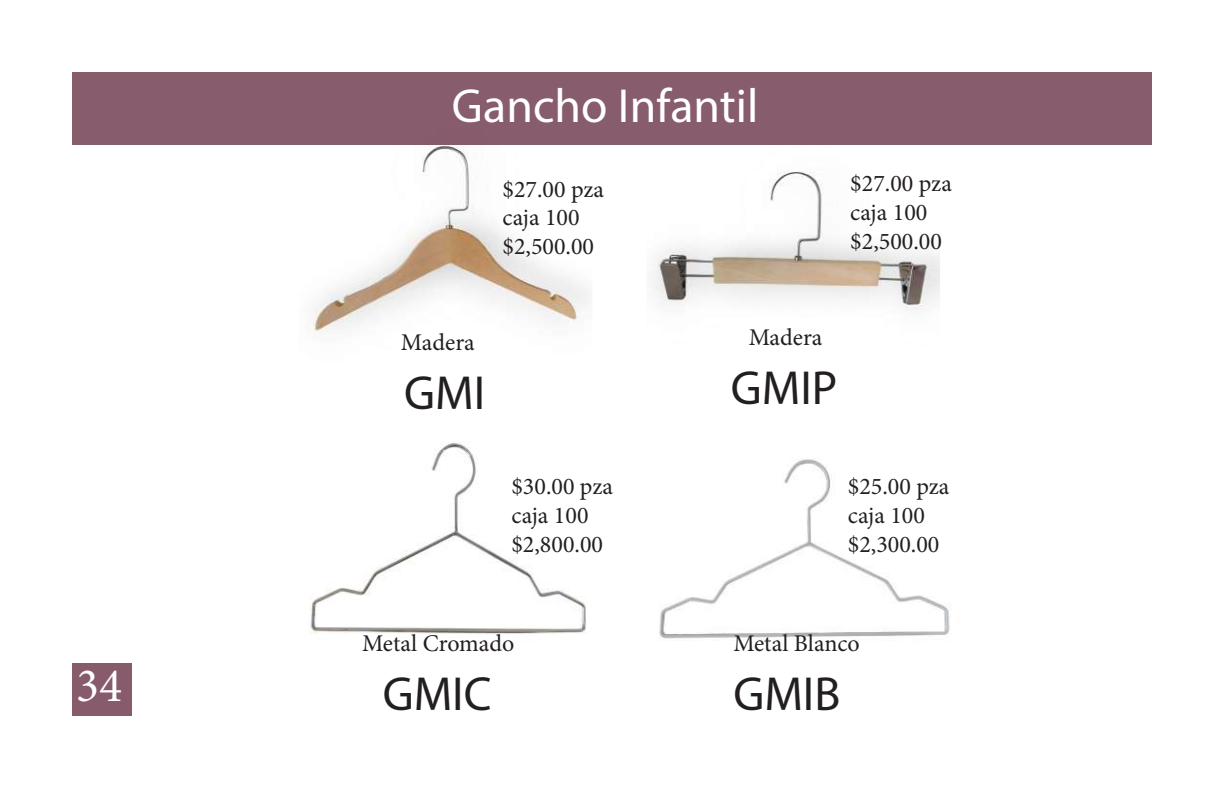
<style>
.page{position:relative;width:1224px;height:792px;background:#fff}
.page>*{position:absolute;margin:0;border:0;box-sizing:border-box;transform-origin:0 0}
.t1{font:48px "Myriad Pro";color:#231f20}
.t2{font:48px "Myriad Pro";color:#fff}
.t3{font:48px "Minion Pro";color:#fff}
.t4{font:24px/28.8px "Minion Pro";color:#231f20}
</style>
<div class="page">
<img style="left:646px;top:144px;width:294px;height:166px">
<img style="left:299px;top:144px;width:293px;height:195px">
<div style="left:72px;top:72px;width:1080px;height:72px;background:#875c6c"></div>
<img style="left:310px;top:443px;width:277px;height:191px">
<img style="left:659px;top:458px;width:291px;height:205px">
<div style="left:72px;top:663px;width:59px;height:53px;background:#875b6c"></div>
<h1 class="t3" style="left:76px;top:654px;width:48px">34</h1>
<h1 class="t2" style="left:452px;top:76px;width:308px">Gancho Infantil</h1>
<p class="t4" style="left:503px;top:175px;width:103px">$27.00 pza caja 100 $2,500.00</p>
<p class="t4" style="left:850px;top:169px;width:103px">$27.00 pza caja 100 $2,500.00</p>
<p class="t4" style="left:401px;top:328px;width:75px">Madera</p>
<h1 class="t1" style="left:404px;top:364px;width:83px">GMI</h1>
<p class="t4" style="left:749px;top:323px;width:75px">Madera</p>
<h1 class="t1" style="left:731px;top:358px;width:108px">GMIP</h1>
<p class="t4" style="left:511px;top:472px;width:103px">$30.00 pza caja 100 $2,800.00</p>
<p class="t4" style="left:848px;top:472px;width:103px">$25.00 pza caja 100 $2,300.00</p>
<p class="t4" style="left:362px;top:629px;width:154px">Metal Cromado</p>
<p class="t4" style="left:733px;top:629px;width:128px">Metal Blanco</p>
<h1 class="t1" style="left:383px;top:665px;width:110px">GMIC</h1>
<h1 class="t1" style="left:733px;top:665px;width:109px">GMIB</h1>
</div>
